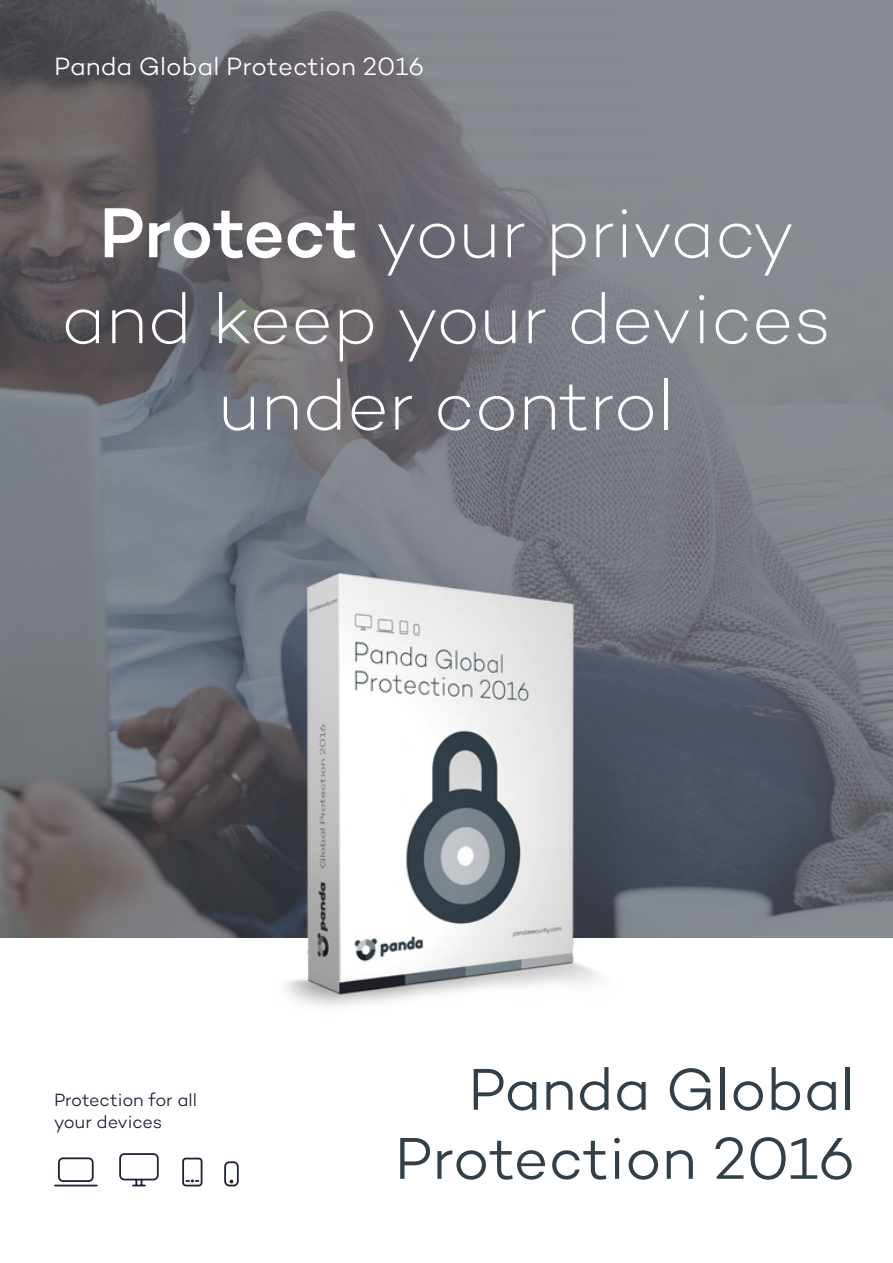
<style>
.page{position:relative;width:893px;height:1263px;background:#fff}
.page>*{position:absolute;margin:0;border:0;box-sizing:border-box;transform-origin:0 0}
.t1{font:200 72px/86.1px "Campton";letter-spacing:-.01em;color:#fff;text-align:center}
.t2{font:300 60px/69px "Campton";color:#313f48;text-align:right}
.t3{font:300 25.5px "Campton";color:#fff}
.t4{font:300 18px/21.6px "Campton";letter-spacing:-.01em;color:#1d2337}
.s1{font-weight:500}
</style>
<div class="page">
<img style="left:0;top:1px;width:893px;height:937px">
<img style="left:271px;top:574px;width:350px;height:433px">
<svg style="left:54px;top:1157px;width:44px;height:30px"></svg>
<svg style="left:119px;top:1153px;width:40px;height:34px"></svg>
<svg style="left:182px;top:1157px;width:21px;height:30px"></svg>
<div style="left:224px;top:1161px;width:15px;height:25px;border:2px solid #1d2337;border-radius:4px"></div>
<p class="t3" style="left:54px;top:50px;width:371px">Panda Global Protection 2016</p>
<p class="t1" style="left:61px;top:189px;width:772px"><span class="s1">Protect</span> your privacy and keep your devices under control</p>
<p class="t4" style="left:54px;top:1089px;width:145px">Protection for all your devices</p>
<p class="t2" style="left:394px;top:1054px;width:462px">Panda Global<br>Protection 2016</p>
</div>
